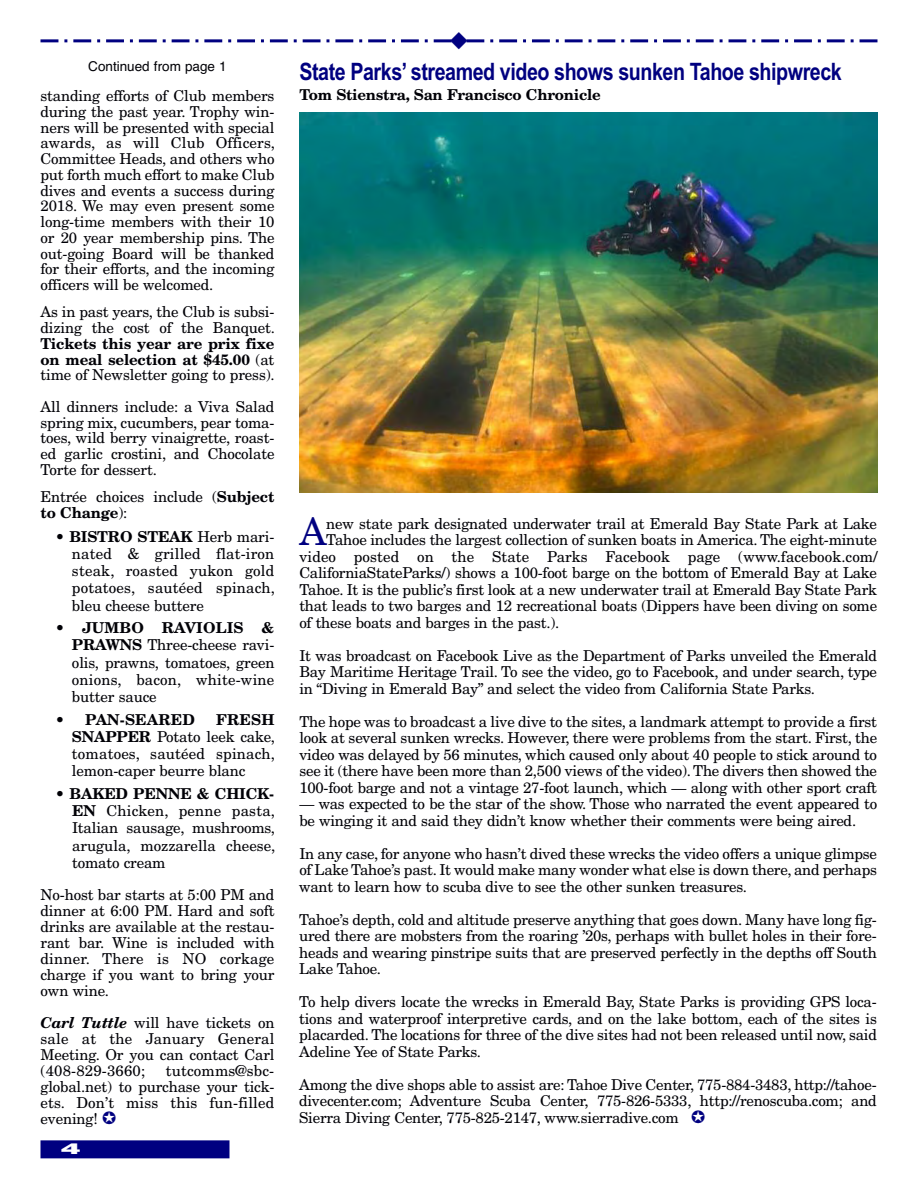
<style>
.page{position:relative;width:918px;height:1188px;background:#fff}
.page>*{position:absolute;margin:0;border:0;box-sizing:border-box;transform-origin:0 0}
.t1{font:37.8px "New Century Schlbk";color:#000080}
.t2{font:700 24px "Arial Narrow";letter-spacing:-.02em;color:#000080}
.t3{font:15px/15.8px "New Century Schlbk";letter-spacing:-.015em;color:#000006;text-align:justify}
.t4{font:700 15px/15.8px "New Century Schlbk";letter-spacing:-.01em;color:#000006;text-align:justify}
.t5{font:15px "New Century Schlbk";letter-spacing:.005em;color:#000006}
.t6{font:700 15px "New Century Schlbk";letter-spacing:.01em;color:#000006}
.t7{font:900 15px "Helvetica";color:#fff;scale:2 1}
.t8{font:13.5px "Helvetica";color:#000006}
.s1{font-weight:400}
.s2{font-weight:700}
.s3{font-weight:700;font-style:italic}
</style>
<div class="page">
<div style="left:40px;top:1140px;width:190px;height:18px;background:#000080"></div>
<hr style="left:40px;top:39px;width:18px;height:3px;background:#000080">
<hr style="left:860px;top:39px;width:17px;height:3px;background:#000080">
<img style="left:299px;top:112px;width:579px;height:381px">
<svg style="left:58px;top:39px;width:802px;height:4px"></svg>
<p class="t8" style="left:88px;top:58px;width:140px">Continued from page 1</p>
<h2 class="t2" style="left:299px;top:58px;width:544px">State Parks’ streamed video shows sunken Tahoe shipwreck</h2>
<p class="t4" style="left:299px;top:88px;width:303px">Tom Stienstra, San Francisco Chronicle</p>
<p class="t3" style="left:40px;top:89px;width:236px">standing efforts of Club members during the past year. Trophy win&shy;ners will be presented with special awards, as will Club Officers, Committee Heads, and others who put forth much effort to make Club dives and events a success during 2018. We may even present some long-time members with their 10 or 20 year membership pins. The out-going Board will be thanked for their efforts, and the incoming officers will be welcomed.</p>
<p class="t3" style="left:40px;top:306px;width:236px">As in past years, the Club is subsi&shy;dizing the cost of the Banquet.</p>
<p class="t4" style="left:40px;top:337px;width:236px">Tickets this year are prix fixe on meal selection at $45.00 <span class="s1">(at time of Newsletter going to press).</span></p>
<p class="t3" style="left:40px;top:400px;width:236px">All dinners include: a Viva Salad spring mix, cucumbers, pear toma&shy;toes, wild berry vinaigrette, roast&shy;ed garlic crostini, and Chocolate Torte for dessert.</p>
<p class="t3" style="left:40px;top:490px;width:235px">Entrée choices include (<span class="s2">Subject to Change</span>):</p>
<p class="t3" style="left:72px;top:529px;width:205px;line-height:17.2px;text-indent:-16px">• <span class="s2">BISTRO STEAK</span> Herb mari&shy;nated &amp; grilled flat-iron steak, roasted yukon gold potatoes, sautéed spinach, bleu cheese buttere</p>
<p class="t3" style="left:72px;top:621px;width:204px;line-height:17.2px;text-indent:-16px">• <span class="s2">JUMBO RAVIOLIS &amp; PRAWNS</span> Three-cheese ravi&shy;olis, prawns, tomatoes, green onions, bacon, white-wine butter sauce</p>
<p class="t6" style="left:55px;top:714px;width:141px"><span class="s1">•</span> PAN-SEARED</p>
<h1 class="t1" style="left:300px;top:518px;width:29px">A</h1>
<p class="t3" style="left:326px;top:517px;width:552px">new state park designated underwater trail at Emerald Bay State Park at Lake</p>
<p class="t3" style="left:326px;top:534px;width:552px">Tahoe includes the largest collection of sunken boats in America. The eight-minute</p>
<p class="t5" style="left:299px;top:551px;width:580px">video posted on the State Parks Facebook page (www.facebook.com/</p>
<p class="t3" style="left:299px;top:567px;width:579px">CaliforniaStateParks/) shows a 100-foot barge on the bottom of Emerald Bay at Lake</p>
<p class="t3" style="left:299px;top:583px;width:579px">Tahoe. It is the public’s first look at a new underwater trail at Emerald Bay State Park</p>
<p class="t3" style="left:299px;top:600px;width:579px">that leads to two barges and 12 recreational boats (Dippers have been diving on some</p>
<p class="t3" style="left:299px;top:616px;width:261px">of these boats and barges in the past.).</p>
<p class="t3" style="left:299px;top:649px;width:579px;line-height:16.5px">It was broadcast on Facebook Live as the Department of Parks unveiled the Emerald Bay Maritime Heritage Trail. To see the video, go to Facebook, and under search, type in “Diving in Emerald Bay” and select the video from California State Parks.</p>
<p class="t3" style="left:299px;top:715px;width:579px;line-height:16.5px">The hope was to broadcast a live dive to the sites, a landmark attempt to provide a first look at several sunken wrecks. However, there were problems from the start. First, the video was delayed by 56 minutes, which caused only about 40 people to stick around to see it (there have been more than 2,500 views of the video). The divers then showed the 100-foot barge and not a vintage 27-foot launch, which — along with other sport craft</p>
<p class="t3" style="left:299px;top:797px;width:579px;line-height:16.5px">— was expected to be the star of the show. Those who narrated the event appeared to be winging it and said they didn’t know whether their comments were being aired.</p>
<p class="t3" style="left:299px;top:847px;width:579px;line-height:16.5px">In any case, for anyone who hasn’t dived these wrecks the video offers a unique glimpse of Lake Tahoe’s past. It would make many wonder what else is down there, and perhaps want to learn how to scuba dive to see the other sunken treasures.</p>
<p class="t3" style="left:299px;top:913px;width:579px;line-height:16.5px">Tahoe’s depth, cold and altitude preserve anything that goes down. Many have long fig&shy;ured there are mobsters from the roaring ’20s, perhaps with bullet holes in their fore&shy;heads and wearing pinstripe suits that are preserved perfectly in the depths off South Lake Tahoe.</p>
<p class="t3" style="left:299px;top:995px;width:579px;line-height:16.5px">To help divers locate the wrecks in Emerald Bay, State Parks is providing GPS loca&shy;tions and waterproof interpretive cards, and on the lake bottom, each of the sites is placarded. The locations for three of the dive sites had not been released until now, said Adeline Yee of State Parks.</p>
<p class="t3" style="left:299px;top:1078px;width:579px;line-height:16.5px">Among the dive shops able to assist are: Tahoe Dive Center, 775-884-3483, http://tahoe&shy;divecenter.com; Adventure Scuba Center, 775-826-5333, http://renoscuba.com; and Sierra Diving Center, 775-825-2147, www.sierradive.com</p>
<p class="t3" style="left:72px;top:712px;width:205px;line-height:17.2px;text-indent:144px"><span class="s2">FRESH SNAPPER</span> Potato leek cake, tomatoes, sautéed spinach, lemon-caper beurre blanc</p>
<p class="t3" style="left:72px;top:786px;width:205px;line-height:17.2px;text-indent:-17px">• <span class="s2">BAKED PENNE &amp; CHICK-EN</span> Chicken, penne pasta, Italian sausage, mushrooms, arugula, mozzarella cheese, tomato cream</p>
<p class="t3" style="left:41px;top:888px;width:236px">No-host bar starts at 5:00 PM and dinner at 6:00 PM. Hard and soft drinks are available at the restau&shy;rant bar. Wine is included with dinner. There is NO corkage charge if you want to bring your own wine.</p>
<p class="t3" style="left:41px;top:1016px;width:236px"><span class="s3">Carl Tuttle</span> will have tickets on sale at the January General Meeting. Or you can contact Carl (408-829-3660;</p>
<p class="t3" style="left:41px;top:1064px;width:235px;text-indent:125px">tutcomms@sbc&shy;global.net) to purchase your tick&shy;ets. Don’t miss this fun-filled evening!</p>
<p class="t7" style="left:61px;top:1139px;width:12px">4</p>
</div>
